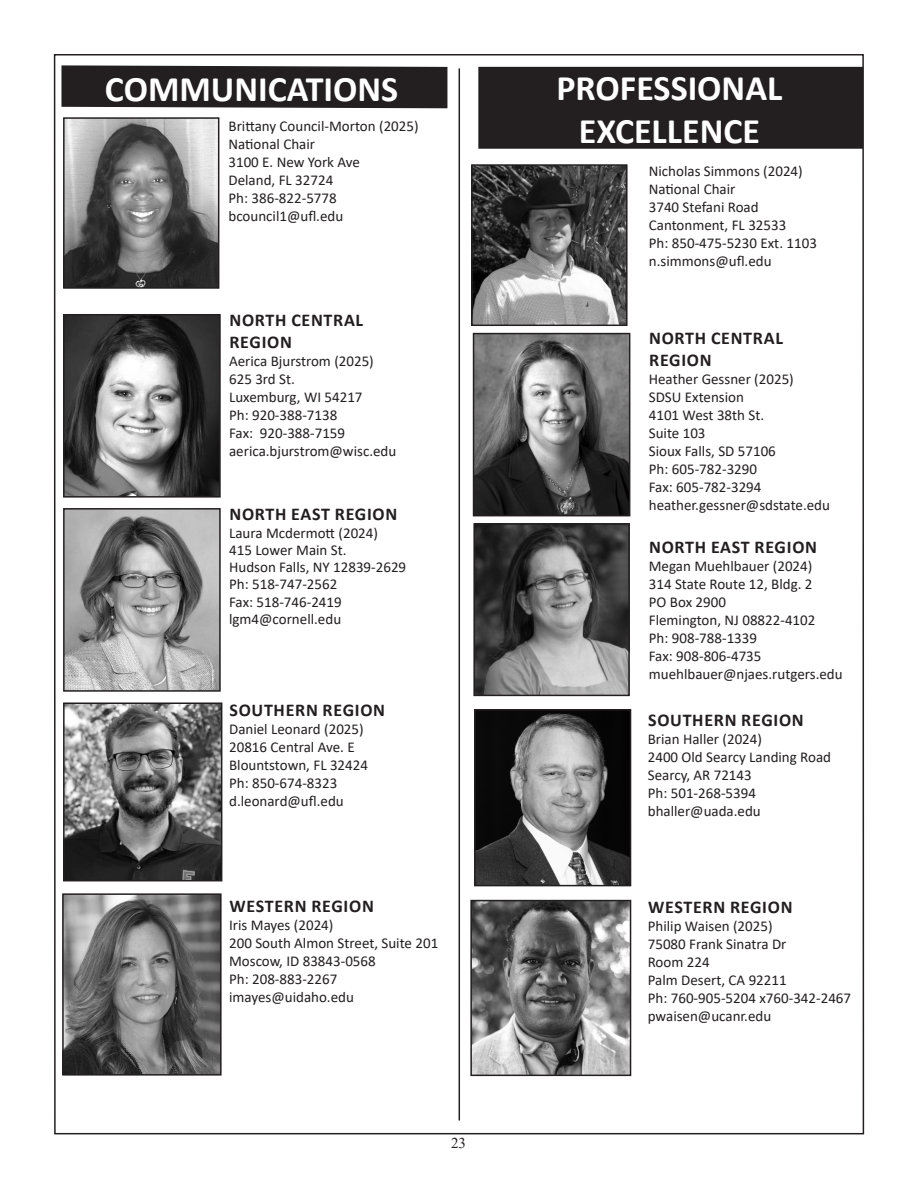
<style>
.page{position:relative;width:918px;height:1188px;background:#fff}
.page>*{position:absolute;margin:0;border:0;box-sizing:border-box;transform-origin:0 0}
.t1{font:700 36px "Calibri";color:#fff}
.t2{font:700 18px "Calibri";letter-spacing:.04em;color:#231f20}
.t3{font:15px "Calibri";color:#231f20}
.t4{font:15px "Times New Roman";color:#231f20}
</style>
<div class="page">
<svg style="left:61px;top:65px;width:387px;height:44px;background:#302c2d"></svg>
<hr style="left:459px;top:68px;width:1px;height:1052px;background:#231f20">
<img style="left:66px;top:705px;width:153px;height:173px">
<div style="left:63px;top:702px;width:159px;height:179px;border:2px solid #231f20"></div>
<img style="left:66px;top:317px;width:152px;height:178px">
<div style="left:63px;top:314px;width:158px;height:184px;border:2px solid #231f20"></div>
<img style="left:65px;top:896px;width:154px;height:177px">
<div style="left:62px;top:893px;width:160px;height:183px;border:2px solid #231f20"></div>
<img style="left:476px;top:526px;width:151px;height:167px">
<div style="left:473px;top:523px;width:157px;height:173px;border:2px solid #231f20"></div>
<div style="left:479px;top:68px;width:383px;height:80px;background:#231f20"></div>
<div style="left:478px;top:67px;width:385px;height:82px;border:2px solid #231f20"></div>
<img style="left:474px;top:167px;width:151px;height:156px">
<div style="left:471px;top:164px;width:157px;height:162px;border:2px solid #231f20"></div>
<img style="left:473px;top:903px;width:155px;height:170px">
<div style="left:470px;top:900px;width:161px;height:176px;border:2px solid #231f20"></div>
<img style="left:66px;top:511px;width:152px;height:178px">
<div style="left:63px;top:508px;width:158px;height:184px;border:2px solid #231f20"></div>
<img style="left:477px;top:712px;width:151px;height:171px">
<div style="left:474px;top:709px;width:157px;height:177px;border:2px solid #231f20"></div>
<img style="left:476px;top:336px;width:151px;height:177px">
<div style="left:473px;top:333px;width:157px;height:183px;border:2px solid #231f20"></div>
<img style="left:66px;top:120px;width:150px;height:166px">
<div style="left:63px;top:117px;width:156px;height:172px;border:2px solid #231f20"></div>
<p class="t1" style="left:105px;top:64px;width:295px">COMMUNICATIONS</p>
<p class="t3" style="left:229px;top:116px;width:192px">Brittany Council-Morton (2025)</p>
<p class="t3" style="left:229px;top:134px;width:88px">National Chair</p>
<p class="t3" style="left:229px;top:152px;width:133px">3100 E. New York Ave</p>
<p class="t3" style="left:229px;top:170px;width:106px">Deland, FL 32724</p>
<p class="t3" style="left:229px;top:188px;width:110px">Ph: 386-822-5778</p>
<p class="t3" style="left:229px;top:206px;width:116px">bcouncil1@ufl.edu</p>
<p class="t2" style="left:229px;top:307px;width:135px">NORTH CENTRAL</p>
<p class="t2" style="left:229px;top:329px;width:64px">REGION</p>
<p class="t3" style="left:229px;top:350px;width:146px">Aerica Bjurstrom (2025)</p>
<p class="t3" style="left:229px;top:368px;width:67px">625 3rd St.</p>
<p class="t3" style="left:229px;top:386px;width:135px">Luxemburg, WI 54217</p>
<p class="t3" style="left:229px;top:404px;width:110px">Ph: 920-388-7138</p>
<p class="t3" style="left:229px;top:422px;width:118px">Fax: 920-388-7159</p>
<p class="t3" style="left:229px;top:440px;width:169px">aerica.bjurstrom@wisc.edu</p>
<p class="t2" style="left:229px;top:502px;width:169px">NORTH EAST REGION</p>
<p class="t3" style="left:229px;top:522px;width:150px">Laura Mcdermott (2024)</p>
<p class="t3" style="left:229px;top:539px;width:119px">415 Lower Main St.</p>
<p class="t3" style="left:229px;top:557px;width:179px">Hudson Falls, NY 12839-2629</p>
<p class="t3" style="left:229px;top:574px;width:110px">Ph: 518-747-2562</p>
<p class="t3" style="left:229px;top:591px;width:114px">Fax: 518-746-2419</p>
<p class="t3" style="left:229px;top:608px;width:114px">lgm4@cornell.edu</p>
<p class="t2" style="left:229px;top:698px;width:157px">SOUTHERN REGION</p>
<p class="t3" style="left:229px;top:719px;width:136px">Daniel Leonard (2025)</p>
<p class="t3" style="left:229px;top:737px;width:127px">20816 Central Ave. E</p>
<p class="t3" style="left:229px;top:755px;width:140px">Blountstown, FL 32424</p>
<p class="t3" style="left:229px;top:773px;width:110px">Ph: 850-674-8323</p>
<p class="t3" style="left:229px;top:791px;width:116px">d.leonard@ufl.edu</p>
<p class="t2" style="left:229px;top:894px;width:146px">WESTERN REGION</p>
<p class="t3" style="left:229px;top:915px;width:106px">Iris Mayes (2024)</p>
<p class="t3" style="left:229px;top:933px;width:211px">200 South Almon Street, Suite 201</p>
<p class="t3" style="left:229px;top:951px;width:148px">Moscow, ID 83843-0568</p>
<p class="t3" style="left:229px;top:969px;width:110px">Ph: 208-883-2267</p>
<p class="t3" style="left:229px;top:987px;width:126px">imayes@uidaho.edu</p>
<p class="t4" style="left:451px;top:1133px;width:16px">23</p>
<p class="t1" style="left:557px;top:62px;width:227px">PROFESSIONAL</p>
<p class="t1" style="left:579px;top:106px;width:183px">EXCELLENCE</p>
<p class="t3" style="left:649px;top:160px;width:155px">Nicholas Simmons (2024)</p>
<p class="t3" style="left:649px;top:178px;width:88px">National Chair</p>
<p class="t3" style="left:649px;top:196px;width:111px">3740 Stefani Road</p>
<p class="t3" style="left:649px;top:214px;width:139px">Cantonment, FL 32533</p>
<p class="t3" style="left:649px;top:232px;width:170px">Ph: 850-475-5230 Ext. 1103</p>
<p class="t3" style="left:649px;top:250px;width:124px">n.simmons@ufl.edu</p>
<p class="t2" style="left:649px;top:325px;width:135px">NORTH CENTRAL</p>
<p class="t2" style="left:649px;top:347px;width:64px">REGION</p>
<p class="t3" style="left:649px;top:368px;width:146px">Heather Gessner (2025)</p>
<p class="t3" style="left:649px;top:386px;width:97px">SDSU Extension</p>
<p class="t3" style="left:649px;top:404px;width:117px">4101 West 38th St.</p>
<p class="t3" style="left:649px;top:422px;width:58px">Suite 103</p>
<p class="t3" style="left:649px;top:440px;width:129px">Sioux Falls, SD 57106</p>
<p class="t3" style="left:649px;top:458px;width:110px">Ph: 605-782-3290</p>
<p class="t3" style="left:649px;top:476px;width:114px">Fax: 605-782-3294</p>
<p class="t3" style="left:649px;top:494px;width:183px">heather.gessner@sdstate.edu</p>
<p class="t2" style="left:649px;top:534px;width:169px">NORTH EAST REGION</p>
<p class="t3" style="left:649px;top:556px;width:165px">Megan Muehlbauer (2024)</p>
<p class="t3" style="left:649px;top:574px;width:165px">314 State Route 12, Bldg. 2</p>
<p class="t3" style="left:649px;top:592px;width:79px">PO Box 2900</p>
<p class="t3" style="left:649px;top:610px;width:168px">Flemington, NJ 08822-4102</p>
<p class="t3" style="left:649px;top:628px;width:110px">Ph: 908-788-1339</p>
<p class="t3" style="left:649px;top:646px;width:114px">Fax: 908-806-4735</p>
<p class="t3" style="left:649px;top:664px;width:195px">muehlbauer@njaes.rutgers.edu</p>
<p class="t2" style="left:648px;top:707px;width:157px">SOUTHERN REGION</p>
<p class="t3" style="left:648px;top:728px;width:116px">Brian Haller (2024)</p>
<p class="t3" style="left:648px;top:746px;width:185px">2400 Old Searcy Landing Road</p>
<p class="t3" style="left:648px;top:764px;width:105px">Searcy, AR 72143</p>
<p class="t3" style="left:648px;top:782px;width:110px">Ph: 501-268-5394</p>
<p class="t3" style="left:648px;top:800px;width:115px">bhaller@uada.edu</p>
<p class="t2" style="left:648px;top:894px;width:146px">WESTERN REGION</p>
<p class="t3" style="left:648px;top:915px;width:126px">Philip Waisen (2025)</p>
<p class="t3" style="left:648px;top:933px;width:140px">75080 Frank Sinatra Dr</p>
<p class="t3" style="left:648px;top:951px;width:63px">Room 224</p>
<p class="t3" style="left:648px;top:969px;width:140px">Palm Desert, CA 92211</p>
<p class="t3" style="left:648px;top:987px;width:205px">Ph: 760-905-5204 x760-342-2467</p>
<p class="t3" style="left:648px;top:1005px;width:125px">pwaisen@ucanr.edu</p>
</div>
